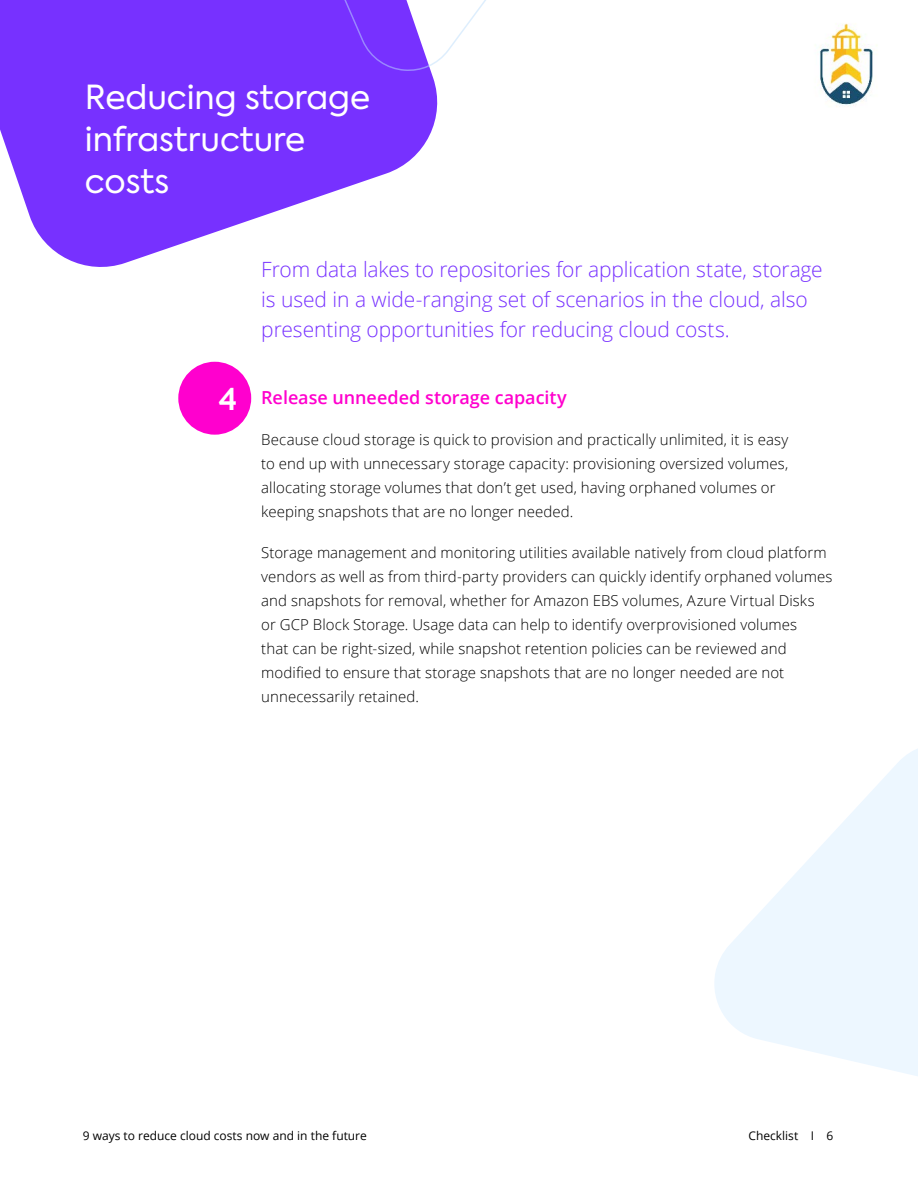
<style>
.page{position:relative;width:918px;height:1188px;background:#fff}
.page>*{position:absolute;margin:0;border:0;box-sizing:border-box;transform-origin:0 0}
.t1{font:33px/42px "Axiforma";color:#fff}
.t2{font:600 30px "Axiforma";color:#fff}
.t3{font:300 21px/30px "Open Sans";letter-spacing:-.005em;color:#7731ff}
.t4{font:600 18px "Open Sans";color:#ff00ce}
.t5{font:300 15px/24px "Open Sans";letter-spacing:.005em;color:#000}
.t6{font:12px "Open Sans";color:#000}
</style>
<div class="page">
<svg style="left:0;top:0;width:438px;height:267px;fill:#7731ff"></svg>
<svg style="left:270px;top:0;width:216px;height:73px"></svg>
<div style="left:178px;top:362px;width:73px;height:73px;background:#ff00ce;border-radius:50%"></div>
<svg style="left:714px;top:749px;width:204px;height:327px;fill:#edf7ff"></svg>
<img style="left:819px;top:23px;width:58px;height:84px">
<h1 class="t1" style="left:85px;top:77px;width:287px">Reducing storage infrastructure costs</h1>
<h2 class="t2" style="left:219px;top:379px;width:20px">4</h2>
<h3 class="t3" style="left:261px;top:254px;width:563px">From data lakes to repositories for application state, storage is used in a wide-ranging set of scenarios in the cloud, also presenting opportunities for reducing cloud costs.</h3>
<p class="t4" style="left:261px;top:385px;width:307px">Release unneeded storage capacity</p>
<p class="t5" style="left:261px;top:427px;width:529px">Because cloud storage is quick to provision and practically unlimited, it is easy to end up with unnecessary storage capacity: provisioning oversized volumes, allocating storage volumes that don’t get used, having orphaned volumes or keeping snapshots that are no longer needed.</p>
<p class="t5" style="left:261px;top:540px;width:573px">Storage management and monitoring utilities available natively from cloud platform vendors as well as from third-party providers can quickly identify orphaned volumes and snapshots for removal, whether for Amazon EBS volumes, Azure Virtual Disks or GCP Block Storage. Usage data can help to identify overprovisioned volumes<br>that can be right-sized, while snapshot retention policies can be reviewed and modified to ensure that storage snapshots that are no longer needed are not unnecessarily retained.</p>
<p class="t6" style="left:83px;top:1127px;width:286px">9 ways to reduce cloud costs now and in the future</p>
<p class="t6" style="left:749px;top:1127px;width:86px">Checklist I 6</p>
</div>
